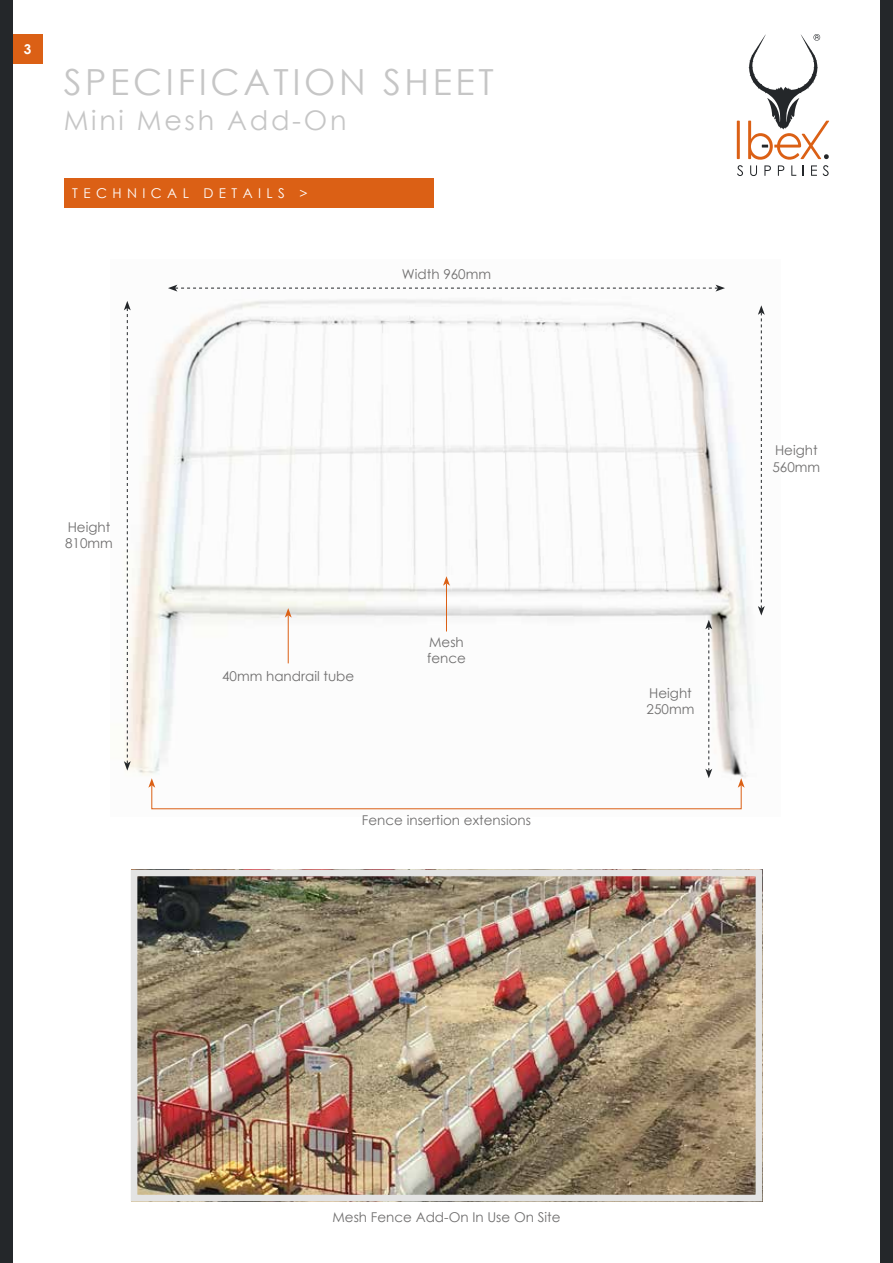
<style>
.page{position:relative;width:893px;height:1263px;background:#fff}
.page>*{position:absolute;margin:0;border:0;box-sizing:border-box;transform-origin:0 0}
.t1{font:36px "Century Gothic";letter-spacing:.1em;color:#c6c6c6}
.t2{font:27px "Century Gothic";letter-spacing:.1em;color:#c6c6c6}
.t3{font:13.5px/16.2px "Century Gothic";color:#706f6f}
.t4{font:13.5px "Century Gothic";letter-spacing:.4em;color:#fff}
.t5{font:700 13.5px "Century Gothic";color:#fff}
</style>
<div class="page">
<div style="left:880px;top:0;width:13px;height:1263px;background:#24272a"></div>
<div style="left:0;top:0;width:13px;height:1263px;background:#24272a"></div>
<div style="left:13px;top:34px;width:30px;height:30px;background:#db6015"></div>
<div style="left:64px;top:179px;width:370px;height:29px;background:#db6015"></div>
<svg style="left:737px;top:34px;width:92px;height:142px"></svg>
<img style="left:139px;top:878px;width:615px;height:315px">
<div style="left:131px;top:870px;width:631px;height:331px;border:7px solid #e3e3e3"></div>
<img style="left:131px;top:284px;width:631px;height:526px">
<hr style="left:446px;top:583px;width:1px;height:48px;background:#db6015">
<svg style="left:443px;top:576px;width:7px;height:10px"></svg>
<svg style="left:148px;top:778px;width:7px;height:10px"></svg>
<svg style="left:738px;top:778px;width:7px;height:10px"></svg>
<svg style="left:758px;top:305px;width:7px;height:310px"></svg>
<svg style="left:168px;top:285px;width:557px;height:7px"></svg>
<svg style="left:124px;top:301px;width:7px;height:470px"></svg>
<hr style="left:288px;top:615px;width:1px;height:48px;background:#db6015">
<svg style="left:285px;top:608px;width:7px;height:10px"></svg>
<svg style="left:705px;top:620px;width:7px;height:158px"></svg>
<p class="t5" style="left:24px;top:39px;width:9px">3</p>
<h1 class="t1" style="left:64px;top:57px;width:432px">SPECIFICATION SHEET</h1>
<h2 class="t2" style="left:64px;top:101px;width:284px">Mini Mesh Add-On</h2>
<p class="t4" style="left:72px;top:184px;width:237px">TECHNICAL DETAILS &gt;</p>
<p class="t3" style="left:402px;top:266px;width:91px">Width 960mm</p>
<p class="t3" style="left:65px;top:519px;width:49px">Height<br>810mm</p>
<p class="t3" style="left:222px;top:668px;width:134px">40mm handrail tube</p>
<p class="t3" style="left:427px;top:634px;width:40px">Mesh fence</p>
<p class="t3" style="left:362px;top:812px;width:171px">Fence insertion extensions</p>
<p class="t3" style="left:772px;top:442px;width:49px">Height<br>560mm</p>
<p class="t3" style="left:647px;top:685px;width:49px">Height<br>250mm</p>
<p class="t3" style="left:332px;top:1209px;width:229px">Mesh Fence Add-On In Use On Site</p>
</div>
